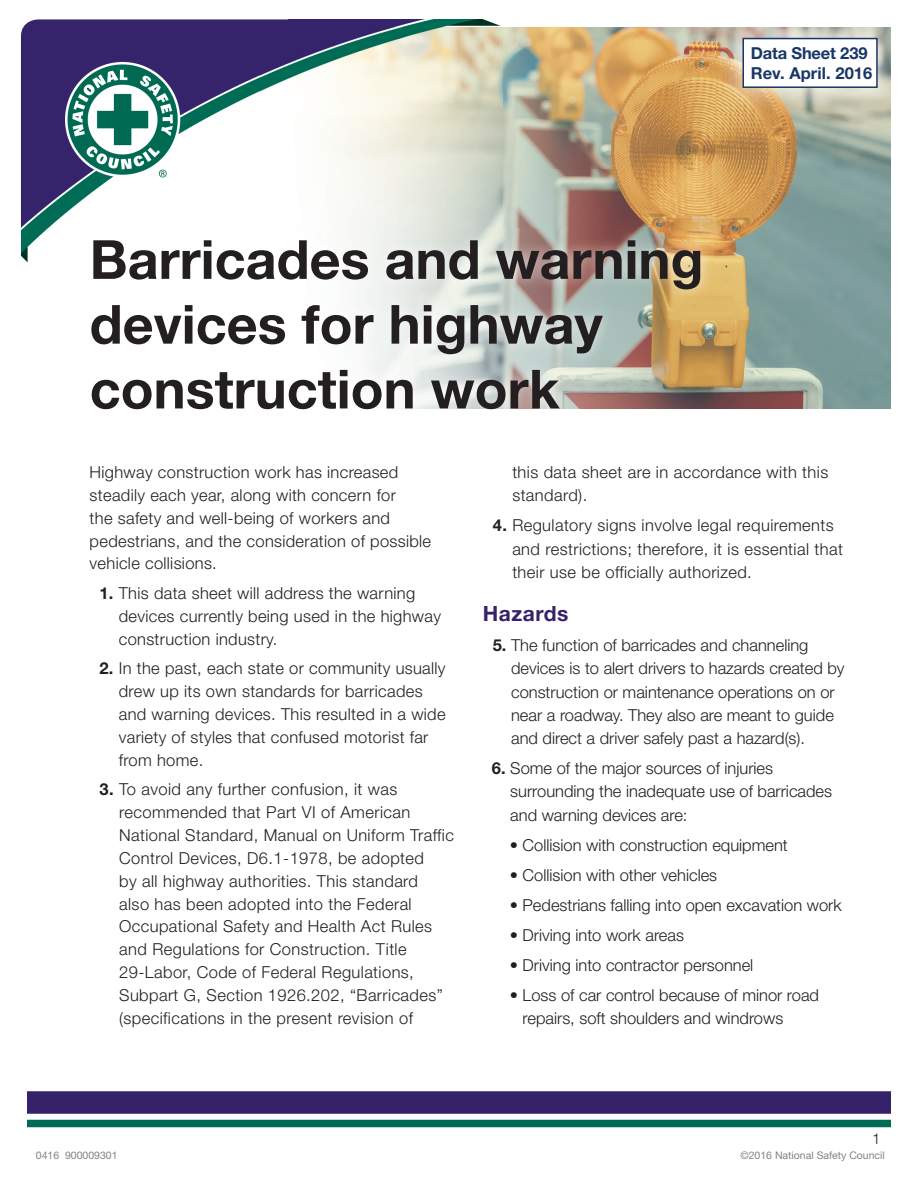
<style>
.page{position:relative;width:918px;height:1188px;background:#fff}
.page>*{position:absolute;margin:0;border:0;box-sizing:border-box;transform-origin:0 0}
.t1{font:700 54px/64.8px "Helvetica Neue LT Std";color:#231f20}
.t2{font:700 21px "Helvetica Neue LT Std";letter-spacing:.025em;color:#36226a}
.t3{font:300 16.5px/22.8px "Helvetica Neue LT Std";letter-spacing:.02em;color:#231f20}
.t4{font:300 16.5px/23.2px "Helvetica Neue LT Std";color:#231f20}
.t5{font:700 16.5px/19.8px "Helvetica Neue LT Std";letter-spacing:-.005em;color:#193667}
.t6{font:300 15px "Helvetica Neue LT Std";color:#231f20}
.t7{font:10.5px "Helvetica Neue LT Std";color:#808285}
.s1{font-weight:700}
</style>
<div class="page">
<img style="left:289px;top:27px;width:359px;height:201px">
<img style="left:648px;top:27px;width:97px;height:190px">
<img style="left:745px;top:113px;width:146px;height:104px">
<img style="left:648px;top:217px;width:243px;height:48px">
<img style="left:713px;top:265px;width:178px;height:143px">
<img style="left:21px;top:19px;width:268px;height:244px">
<img style="left:288px;top:19px;width:213px;height:8px">
<div style="left:27px;top:1091px;width:864px;height:23px;background:#36226a"></div>
<div style="left:27px;top:1120px;width:864px;height:7px;background:#006c55"></div>
<img style="left:717px;top:27px;width:174px;height:86px">
<div style="left:743px;top:39px;width:134px;height:48px;background:#fff"></div>
<div style="left:742px;top:38px;width:136px;height:50px;border:2px solid #193667"></div>
<img style="left:411px;top:228px;width:302px;height:135px">
<img style="left:367px;top:363px;width:346px;height:45px">
<img style="left:79px;top:228px;width:423px;height:41px">
<p class="t5" style="left:751px;top:43px;width:123px">Data Sheet 239<br>Rev. April. 2016</p>
<h1 class="t1" style="left:90px;top:226px;width:615px">Barricades and warning devices for highway construction work</h1>
<p class="t3" style="left:90px;top:460px;width:343px">Highway construction work has increased steadily each year, along with concern for<br>the safety and well-being of workers and pedestrians, and the consideration of possible vehicle collisions.</p>
<p class="t3" style="left:119px;top:581px;width:324px;text-indent:-19px"><span class="s1">1.</span> This data sheet will address the warning devices currently being used in the highway construction industry.</p>
<p class="t3" style="left:119px;top:657px;width:328px;text-indent:-19px"><span class="s1">2.</span> In the past, each state or community usually drew up its own standards for barricades and warning devices. This resulted in a wide variety of styles that confused motorist far from home.</p>
<p class="t3" style="left:119px;top:778px;width:336px;text-indent:-20px"><span class="s1">3.</span> To avoid any further confusion, it was recommended that Part VI of American National Standard, Manual on Uniform Traffic Control Devices, D6.1-1978, be adopted<br>by all highway authorities. This standard<br>also has been adopted into the Federal Occupational Safety and Health Act Rules and Regulations for Construction. Title 29-Labor, Code of Federal Regulations, Subpart G, Section 1926.202, “Barricades” (specifications in the present revision of</p>
<p class="t3" style="left:512px;top:460px;width:317px;line-height:23.2px">this data sheet are in accordance with this standard).</p>
<p class="t3" style="left:512px;top:513px;width:332px;line-height:23.2px;text-indent:-20px"><span class="s1">4.</span> Regulatory signs involve legal requirements and restrictions; therefore, it is essential that their use be officially authorized.</p>
<p class="t2" style="left:483px;top:601px;width:87px">Hazards</p>
<p class="t4" style="left:511px;top:633px;width:335px;text-indent:-18px"><span class="s1">5.</span> The function of barricades and channeling devices is to alert drivers to hazards created by construction or maintenance operations on or near a roadway. They also are meant to guide and direct a driver safely past a hazard(s).</p>
<p class="t4" style="left:510px;top:756px;width:323px;text-indent:-18px"><span class="s1">6.</span> Some of the major sources of injuries surrounding the inadequate use of barricades and warning devices are:</p>
<p class="t4" style="left:510px;top:833px;width:280px">• Collision with construction equipment</p>
<p class="t4" style="left:510px;top:863px;width:209px">• Collision with other vehicles</p>
<p class="t4" style="left:510px;top:893px;width:333px">• Pedestrians falling into open excavation work</p>
<p class="t4" style="left:510px;top:923px;width:176px">• Driving into work areas</p>
<p class="t4" style="left:510px;top:953px;width:245px">• Driving into contractor personnel</p>
<p class="t4" style="left:523px;top:983px;width:298px;text-indent:-13px">• Loss of car control because of minor road repairs, soft shoulders and windrows</p>
<p class="t6" style="left:872px;top:1130px;width:10px">1</p>
<p class="t7" style="left:36px;top:1149px;width:83px">0416 900009301</p>
<p class="t7" style="left:740px;top:1149px;width:146px">©2016 National Safety Council</p>
</div>
